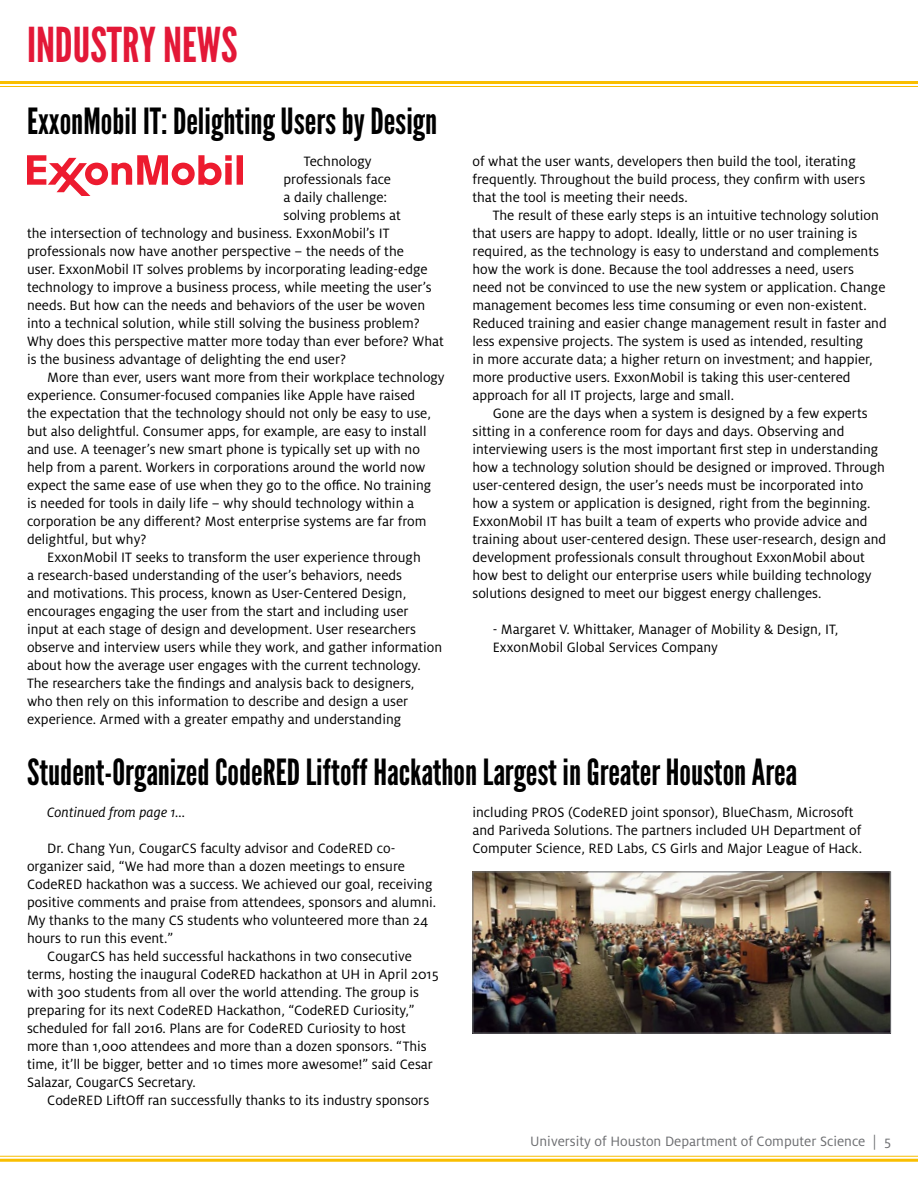
<style>
.page{position:relative;width:918px;height:1188px;background:#fff}
.page>*{position:absolute;margin:0;border:0;box-sizing:border-box;transform-origin:0 0}
.t1{font:48px "League Gothic";color:#e31837}
.t2{font:36px "League Gothic";color:#000}
.t3{font:15px/18px "Milo OT";color:#000}
.t4{font:15px "Milo OT";color:#6d6e71}
.t5{font:italic 15px "Milo OT";color:#000}
</style>
<div class="page">
<hr style="left:0;top:1156px;width:918px;height:1px;background:#f9be00">
<hr style="left:0;top:1159px;width:918px;height:3px;background:#f9be00">
<hr style="left:0;top:81px;width:918px;height:3px;background:#f9be00">
<hr style="left:0;top:86px;width:918px;height:1px;background:#f9be00">
<svg style="left:27px;top:155px;width:216px;height:41px"></svg>
<img style="left:474px;top:874px;width:415px;height:158px">
<div style="left:472px;top:872px;width:419px;height:162px;border:1px solid #6d6e71"></div>
<h1 class="t1" style="left:27px;top:17px;width:212px">INDUSTRY NEWS</h1>
<h2 class="t2" style="left:27px;top:100px;width:412px">ExxonMobil IT: Delighting Users by Design</h2>
<p class="t3" style="left:304px;top:152px;width:69px">Technology</p>
<p class="t3" style="left:284px;top:170px;width:109px">professionals face</p>
<p class="t3" style="left:284px;top:188px;width:105px">a daily challenge:</p>
<p class="t3" style="left:284px;top:206px;width:119px">solving problems at</p>
<p class="t3" style="left:27px;top:224px;width:364px">the intersection of technology and business. ExxonMobil’s IT</p>
<p class="t3" style="left:27px;top:242px;width:378px">professionals now have another perspective – the needs of the</p>
<p class="t3" style="left:27px;top:260px;width:402px">user. ExxonMobil IT solves problems by incorporating leading-edge</p>
<p class="t3" style="left:27px;top:278px;width:406px">technology to improve a business process, while meeting the user’s</p>
<p class="t3" style="left:27px;top:296px;width:400px">needs. But how can the needs and behaviors of the user be woven</p>
<p class="t3" style="left:27px;top:314px;width:394px">into a technical solution, while still solving the business problem?</p>
<p class="t3" style="left:27px;top:332px;width:418px">Why does this perspective matter more today than ever before? What</p>
<p class="t3" style="left:27px;top:350px;width:321px">is the business advantage of delighting the end user?</p>
<p class="t3" style="left:47px;top:368px;width:399px">More than ever, users want more from their workplace technology</p>
<p class="t3" style="left:27px;top:386px;width:390px">experience. Consumer-focused companies like Apple have raised</p>
<p class="t3" style="left:27px;top:404px;width:406px">the expectation that the technology should not only be easy to use,</p>
<p class="t3" style="left:27px;top:422px;width:401px">but also delightful. Consumer apps, for example, are easy to install</p>
<p class="t3" style="left:27px;top:440px;width:395px">and use. A teenager’s new smart phone is typically set up with no</p>
<p class="t3" style="left:27px;top:458px;width:400px">help from a parent. Workers in corporations around the world now</p>
<p class="t3" style="left:27px;top:476px;width:406px">expect the same ease of use when they go to the office. No training</p>
<p class="t3" style="left:27px;top:494px;width:389px">is needed for tools in daily life – why should technology within a</p>
<p class="t3" style="left:27px;top:512px;width:401px">corporation be any different? Most enterprise systems are far from</p>
<p class="t3" style="left:27px;top:530px;width:121px">delightful, but why?</p>
<p class="t3" style="left:47px;top:548px;width:375px">ExxonMobil IT seeks to transform the user experience through</p>
<p class="t3" style="left:27px;top:566px;width:377px">a research-based understanding of the user’s behaviors, needs</p>
<p class="t3" style="left:27px;top:584px;width:381px">and motivations. This process, known as User-Centered Design,</p>
<p class="t3" style="left:27px;top:602px;width:383px">encourages engaging the user from the start and including user</p>
<p class="t3" style="left:27px;top:620px;width:391px">input at each stage of design and development. User researchers</p>
<p class="t3" style="left:27px;top:638px;width:417px">observe and interview users while they work, and gather information</p>
<p class="t3" style="left:27px;top:656px;width:395px">about how the average user engages with the current technology.</p>
<p class="t3" style="left:27px;top:674px;width:389px">The researchers take the findings and analysis back to designers,</p>
<p class="t3" style="left:27px;top:692px;width:383px">who then rely on this information to describe and design a user</p>
<p class="t3" style="left:27px;top:710px;width:376px">experience. Armed with a greater empathy and understanding</p>
<p class="t3" style="left:472px;top:152px;width:394px">of what the user wants, developers then build the tool, iterating frequently. Throughout the build process, they confirm with users that the tool is meeting their needs.</p>
<p class="t3" style="left:472px;top:206px;width:416px;text-indent:20px">The result of these early steps is an intuitive technology solution that users are happy to adopt. Ideally, little or no user training is required, as the technology is easy to understand and complements how the work is done. Because the tool addresses a need, users need not be convinced to use the new system or application. Change management becomes less time consuming or even non-existent.<br>Reduced training and easier change management result in faster and less expensive projects. The system is used as intended, resulting<br>in more accurate data; a higher return on investment; and happier, more productive users. ExxonMobil is taking this user-centered approach for all IT projects, large and small.</p>
<p class="t3" style="left:472px;top:404px;width:415px;text-indent:20px">Gone are the days when a system is designed by a few experts sitting in a conference room for days and days. Observing and interviewing users is the most important first step in understanding how a technology solution should be designed or improved. Through user-centered design, the user’s needs must be incorporated into how a system or application is designed, right from the beginning.<br>ExxonMobil IT has built a team of experts who provide advice and training about user-centered design. These user-research, design and development professionals consult throughout ExxonMobil about how best to delight our enterprise users while building technology solutions designed to meet our biggest energy challenges.</p>
<p class="t3" style="left:493px;top:620px;width:347px">- Margaret V. Whittaker, Manager of Mobility &amp; Design, IT,<br>ExxonMobil Global Services Company</p>
<h2 class="t2" style="left:27px;top:751px;width:772px">Student-Organized CodeRED Liftoff Hackathon Largest in Greater Houston Area</h2>
<p class="t5" style="left:47px;top:804px;width:140px">Continued from page 1...</p>
<p class="t3" style="left:47px;top:839px;width:350px">Dr. Chang Yun, CougarCS faculty advisor and CodeRED co-</p>
<p class="t3" style="left:27px;top:857px;width:380px">organizer said, “We had more than a dozen meetings to ensure</p>
<p class="t3" style="left:27px;top:875px;width:407px">CodeRED hackathon was a success. We achieved our goal, receiving</p>
<p class="t3" style="left:27px;top:893px;width:411px">positive comments and praise from attendees, sponsors and alumni.</p>
<p class="t3" style="left:27px;top:911px;width:403px">My thanks to the many CS students who volunteered more than 24</p>
<p class="t3" style="left:27px;top:929px;width:148px">hours to run this event.”</p>
<p class="t3" style="left:47px;top:947px;width:366px">CougarCS has held successful hackathons in two consecutive</p>
<p class="t3" style="left:27px;top:965px;width:413px">terms, hosting the inaugural CodeRED hackathon at UH in April 2015</p>
<p class="t3" style="left:27px;top:983px;width:394px">with 300 students from all over the world attending. The group is</p>
<p class="t3" style="left:27px;top:1001px;width:389px">preparing for its next CodeRED Hackathon, “CodeRED Curiosity,”</p>
<p class="t3" style="left:27px;top:1019px;width:380px">scheduled for fall 2016. Plans are for CodeRED Curiosity to host</p>
<p class="t3" style="left:27px;top:1037px;width:401px">more than 1,000 attendees and more than a dozen sponsors. “This</p>
<p class="t3" style="left:27px;top:1055px;width:408px">time, it’ll be bigger, better and 10 times more awesome!” said Cesar</p>
<p class="t3" style="left:27px;top:1073px;width:170px">Salazar, CougarCS Secretary.</p>
<p class="t3" style="left:47px;top:1091px;width:384px">CodeRED LiftOff ran successfully thanks to its industry sponsors</p>
<p class="t3" style="left:472px;top:803px;width:391px">including PROS (CodeRED joint sponsor), BlueChasm, Microsoft and Pariveda Solutions. The partners included UH Department of<br>Computer Science, RED Labs, CS Girls and Major League of Hack.</p>
<p class="t4" style="left:530px;top:1133px;width:362px">University of Houston Department of Computer Science | 5</p>
</div>
